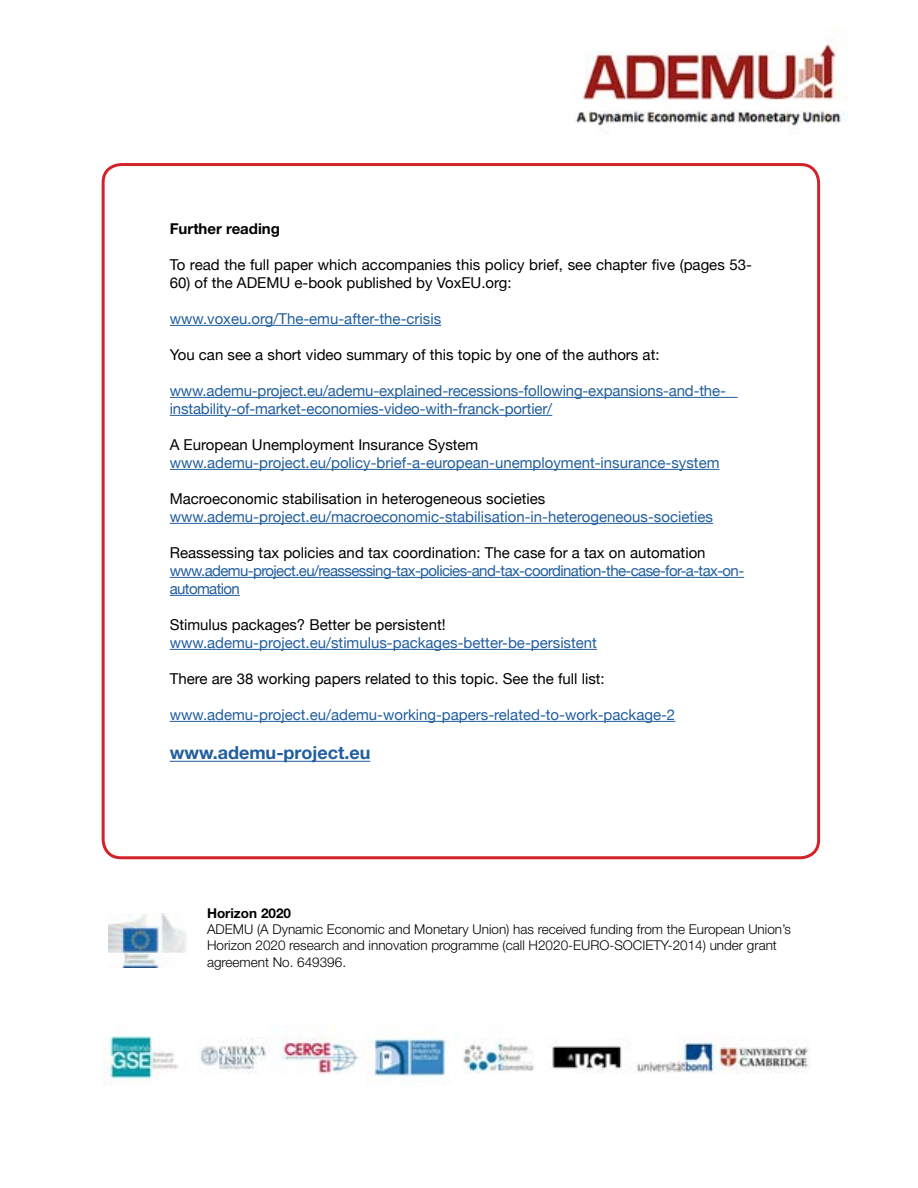
<style>
.page{position:relative;width:918px;height:1188px;background:#fff}
.page>*{position:absolute;margin:0;border:0;box-sizing:border-box;transform-origin:0 0}
.t1{font:700 18px "Helvetica Neue LT Std";color:#215e9e}
.t2{font:15px/18px "Helvetica Neue";color:#215e9e}
.t3{font:15px "Helvetica Neue";color:#000}
.t4{font:15px/18px "Helvetica Neue";letter-spacing:-.04em;color:#215e9e}
.t5{font:700 15px "Helvetica Neue LT Std";color:#000}
.t6{font:300 13.5px/16.2px "Helvetica Neue LT Std";color:#000}
.t7{font:700 13.5px "Helvetica Neue LT Std";color:#000}
</style>
<div class="page">
<img style="left:102px;top:1026px;width:707px;height:56px">
<img style="left:108px;top:913px;width:78px;height:54px">
<div style="left:102px;top:163px;width:718px;height:696px;border:3px solid #d2232a;border-radius:18px"></div>
<img style="left:575px;top:39px;width:272px;height:94px">
<hr style="left:170px;top:325px;width:271px;height:1px;background:#215e9e">
<hr style="left:170px;top:397px;width:568px;height:1px;background:#215e9e">
<hr style="left:170px;top:415px;width:382px;height:1px;background:#215e9e">
<hr style="left:170px;top:469px;width:550px;height:1px;background:#215e9e">
<hr style="left:170px;top:523px;width:543px;height:1px;background:#215e9e">
<hr style="left:170px;top:577px;width:574px;height:1px;background:#215e9e">
<hr style="left:170px;top:595px;width:70px;height:1px;background:#215e9e">
<hr style="left:170px;top:649px;width:427px;height:1px;background:#215e9e">
<hr style="left:170px;top:721px;width:505px;height:1px;background:#215e9e">
<hr style="left:170px;top:761px;width:200px;height:1px;background:#215e9e">
<p class="t5" style="left:170px;top:219px;width:112px">Further reading</p>
<p class="t3" style="left:170px;top:256px;width:584px">To read the full paper which accompanies this policy brief, see chapter five (pages 53-</p>
<p class="t3" style="left:170px;top:274px;width:343px">60) of the ADEMU e-book published by VoxEU.org:</p>
<p class="t2" style="left:170px;top:309px;width:273px">www.voxeu.org/The-emu-after-the-crisis</p>
<p class="t3" style="left:170px;top:346px;width:491px">You can see a short video summary of this topic by one of the authors at:</p>
<p class="t2" style="left:170px;top:381px;width:558px">www.ademu-project.eu/ademu-explained-recessions-following-expansions-and-the&shy;instability-of-market-economies-video-with-franck-portier/</p>
<p class="t3" style="left:170px;top:436px;width:310px">A European Unemployment Insurance System</p>
<p class="t2" style="left:170px;top:453px;width:551px">www.ademu-project.eu/policy-brief-a-european-unemployment-insurance-system</p>
<p class="t3" style="left:170px;top:490px;width:377px">Macroeconomic stabilisation in heterogeneous societies</p>
<p class="t2" style="left:170px;top:507px;width:545px">www.ademu-project.eu/macroeconomic-stabilisation-in-heterogeneous-societies</p>
<p class="t3" style="left:170px;top:544px;width:537px">Reassessing tax policies and tax coordination: The case for a tax on automation</p>
<p class="t4" style="left:170px;top:561px;width:576px">www.ademu-project.eu/reassessing-tax-policies-and-tax-coordination-the-case-for-a-tax-on&shy;automation</p>
<p class="t3" style="left:170px;top:616px;width:277px">Stimulus packages? Better be persistent!</p>
<p class="t2" style="left:170px;top:633px;width:429px">www.ademu-project.eu/stimulus-packages-better-be-persistent</p>
<p class="t3" style="left:170px;top:670px;width:437px">There are 38 working papers related to this topic. See the full list:</p>
<p class="t2" style="left:170px;top:705px;width:507px">www.ademu-project.eu/ademu-working-papers-related-to-work-package-2</p>
<p class="t1" style="left:170px;top:742px;width:202px">www.ademu-project.eu</p>
<p class="t7" style="left:207px;top:905px;width:86px">Horizon 2020</p>
<p class="t6" style="left:207px;top:921px;width:585px">ADEMU (A Dynamic Economic and Monetary Union) has received funding from the European Union’s<br>Horizon 2020 research and innovation programme (call H2020-EURO-SOCIETY-2014) under grant agreement No. 649396.</p>
</div>
